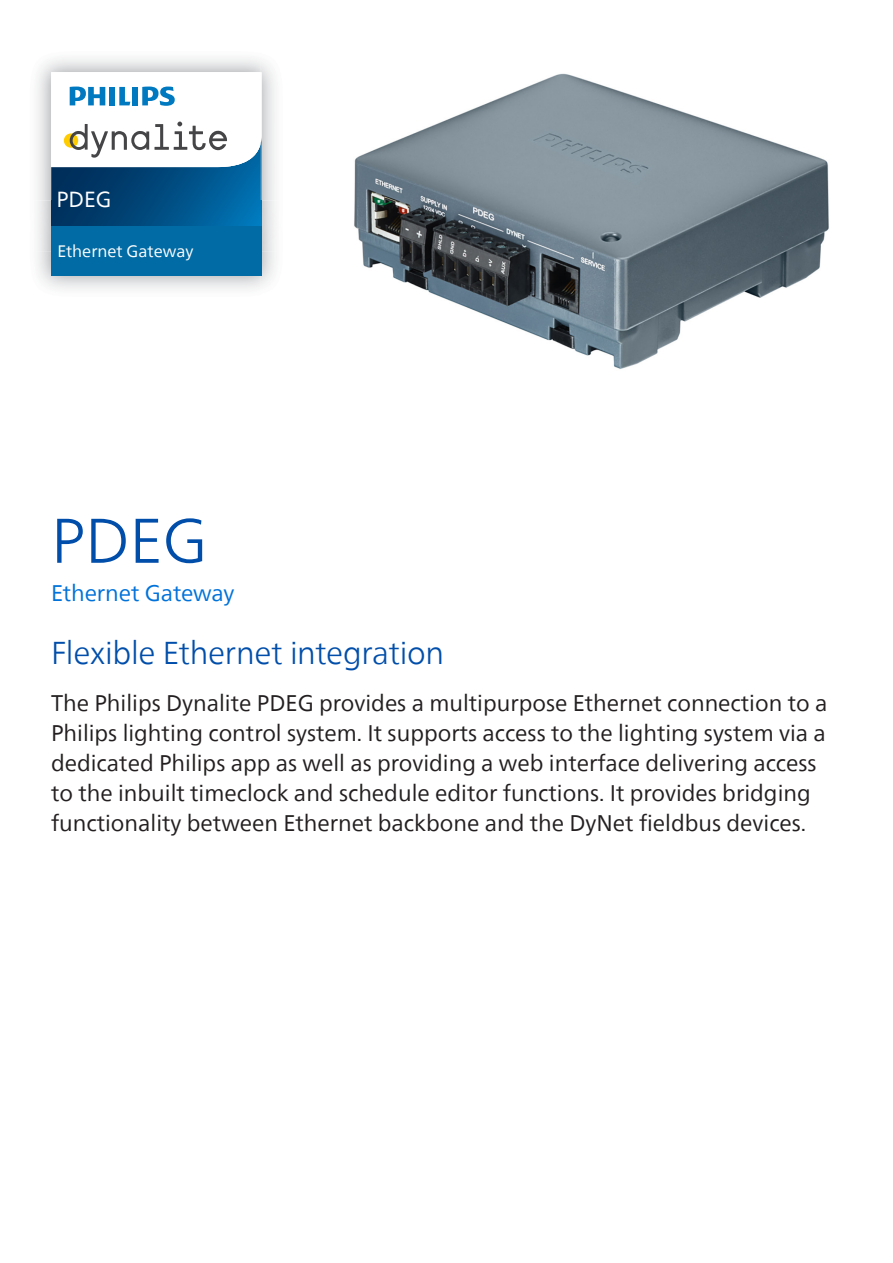
<style>
.page{position:relative;width:893px;height:1263px;background:#fff}
.page>*{position:absolute;margin:0;border:0;box-sizing:border-box;transform-origin:0 0}
.Cover_Product_Name__42pt{font:300 63px "Neue Frutiger World";color:#004eaa}
.Cover_Wow_Statement__22pt{font:300 31.5px "Neue Frutiger World";letter-spacing:-.01em;color:#004eaa}
.Cover_Overview__15pt{font:22.5px/30px "Neue Frutiger World";color:#231f20}
.Cover_Product_Identifier__15pt{font:22.5px "Neue Frutiger World";letter-spacing:-.01em;color:#0072da}
.Shape_-_Name{font:21.75px "Neue Frutiger World";color:#fff}
.Shape_-_Type{font:16.5px "Neue Frutiger World";color:#fff}
</style>
<div class="page">
<img style="left:37px;top:58px;width:239px;height:232px">
<img style="left:37px;top:200px;width:14px;height:51px">
<svg style="left:51px;top:72px;width:211px;height:203px"></svg>
<img style="left:354px;top:73px;width:475px;height:296px">
<p class="Shape_-_Name" style="left:56px;top:182px;width:57px">PDEG</p>
<p class="Shape_-_Type" style="left:57px;top:238px;width:137px">Ethernet Gateway</p>
<p class="Cover_Product_Name__42pt" style="left:51px;top:492px;width:158px">PDEG</p>
<p class="Cover_Product_Identifier__15pt" style="left:51px;top:576px;width:185px">Ethernet Gateway</p>
<p class="Cover_Wow_Statement__22pt" style="left:51px;top:628px;width:395px">Flexible Ethernet integration</p>
<p class="Cover_Overview__15pt" style="left:51px;top:688px;width:778px">The Philips Dynalite PDEG provides a multipurpose Ethernet connection to a Philips lighting control system. It supports access to the lighting system via a dedicated Philips app as well as providing a web interface delivering access to the inbuilt timeclock and schedule editor functions. It provides bridging functionality between Ethernet backbone and the DyNet fieldbus devices.</p>
</div>
